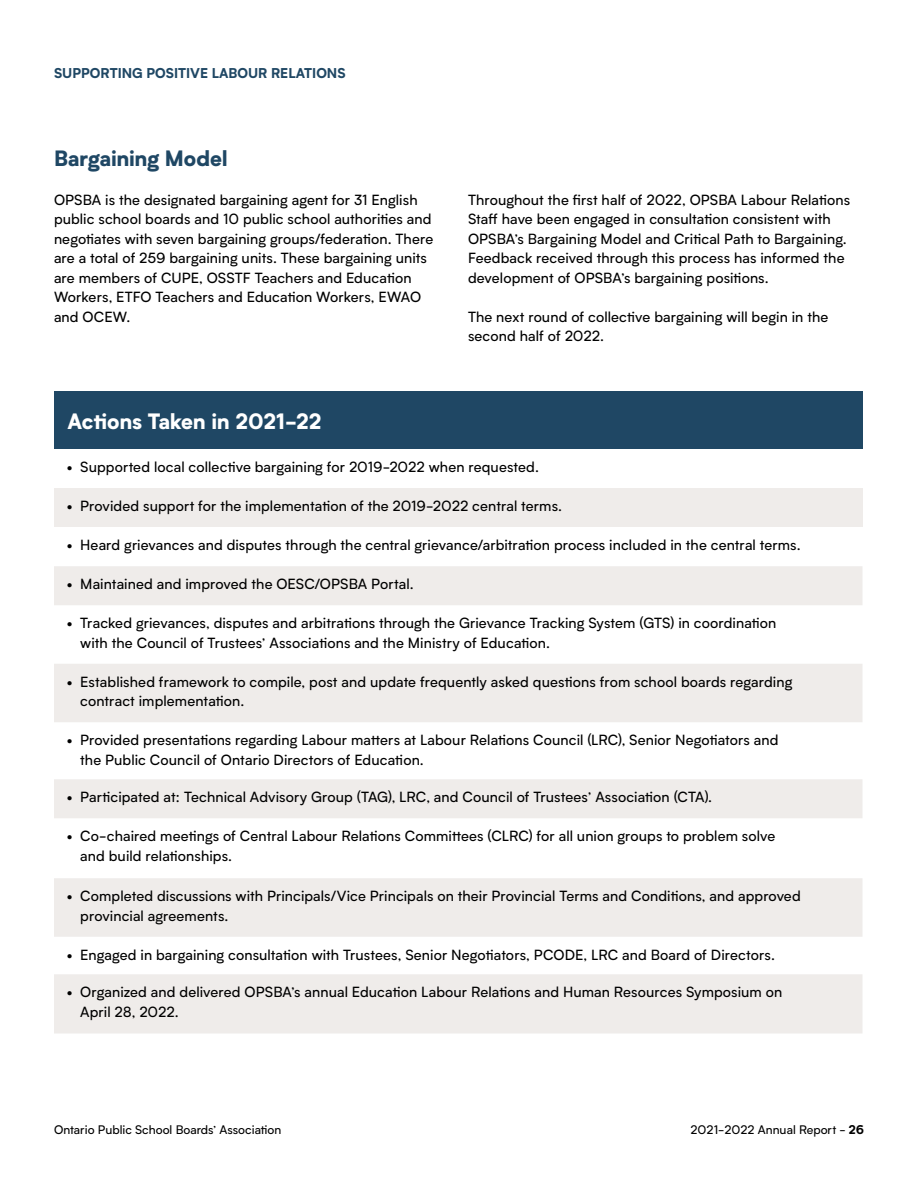
<style>
.page{position:relative;width:918px;height:1188px;background:#fff}
.page>*{position:absolute;margin:0;border:0;box-sizing:border-box;transform-origin:0 0}
.Subhead{font:900 21px "Biotif";letter-spacing:-.015em;color:#fff}
.Subhead-2{font:900 21px "Biotif";color:#1f4764}
.Body_Copy{font:14.25px/19.5px "Biotif";letter-spacing:.005em;color:#000}
.Section_head_-_inter{font:800 13.5px "Biotif";color:#1f4764}
.t1{font:12px "Biotif";color:#000}
.s1{font-weight:800}
</style>
<div class="page">
<div style="left:54px;top:391px;width:808px;height:58px;background:#1f4764"></div>
<div style="left:54px;top:488px;width:808px;height:39px;background:#efecea"></div>
<svg style="left:54px;top:566px;width:808px;height:468px;fill:#efecea"></svg>
<p class="Section_head_-_inter" style="left:54px;top:63px;width:293px">SUPPORTING POSITIVE LABOUR RELATIONS</p>
<p class="Subhead-2" style="left:54px;top:142px;width:175px">Bargaining Model</p>
<p class="Body_Copy" style="left:54px;top:189px;width:381px">OPSBA is the designated bargaining agent for 31 English public school boards and 10 public school authorities and negotiates with seven bargaining groups/federation. There are a total of 259 bargaining units. These bargaining units are members of CUPE, OSSTF Teachers and Education Workers, ETFO Teachers and Education Workers, EWAO and OCEW.</p>
<p class="Body_Copy" style="left:468px;top:189px;width:384px">Throughout the first half of 2022, OPSBA Labour Relations Staff have been engaged in consultation consistent with OPSBA’s Bargaining Model and Critical Path to Bargaining.<br>Feedback received through this process has informed the development of OPSBA’s bargaining positions.</p>
<p class="Body_Copy" style="left:468px;top:306px;width:362px">The next round of collective bargaining will begin in the second half of 2022.</p>
<p class="Subhead" style="left:68px;top:405px;width:256px">Actions Taken in 2021-22</p>
<p class="Body_Copy" style="left:67px;top:457px;width:474px">• Supported local collective bargaining for 2019-2022 when requested.</p>
<p class="Body_Copy" style="left:67px;top:496px;width:497px">• Provided support for the implementation of the 2019-2022 central terms.</p>
<p class="Body_Copy" style="left:67px;top:535px;width:735px">• Heard grievances and disputes through the central grievance/arbitration process included in the central terms.</p>
<p class="Body_Copy" style="left:67px;top:574px;width:348px">• Maintained and improved the OESC/OPSBA Portal.</p>
<p class="Body_Copy" style="left:80px;top:613px;width:698px;text-indent:-14px">• Tracked grievances, disputes and arbitrations through the Grievance Tracking System (GTS) in coordination with the Council of Trustees’ Associations and the Ministry of Education.</p>
<p class="Body_Copy" style="left:80px;top:671px;width:714px;text-indent:-14px">• Established framework to compile, post and update frequently asked questions from school boards regarding contract implementation.</p>
<p class="Body_Copy" style="left:80px;top:730px;width:700px;text-indent:-14px">• Provided presentations regarding Labour matters at Labour Relations Council (LRC), Senior Negotiators and the Public Council of Ontario Directors of Education.</p>
<p class="Body_Copy" style="left:67px;top:787px;width:647px">• Participated at: Technical Advisory Group (TAG), LRC, and Council of Trustees’ Association (CTA).</p>
<p class="Body_Copy" style="left:80px;top:826px;width:697px;text-indent:-14px">• Co-chaired meetings of Central Labour Relations Committees (CLRC) for all union groups to problem solve and build relationships.</p>
<p class="Body_Copy" style="left:80px;top:886px;width:722px;text-indent:-14px">• Completed discussions with Principals/Vice Principals on their Provincial Terms and Conditions, and approved provincial agreements.</p>
<p class="Body_Copy" style="left:67px;top:944px;width:710px">• Engaged in bargaining consultation with Trustees, Senior Negotiators, PCODE, LRC and Board of Directors.</p>
<p class="Body_Copy" style="left:80px;top:982px;width:704px;text-indent:-14px">• Organized and delivered OPSBA’s annual Education Labour Relations and Human Resources Symposium on<br>April 28, 2022.</p>
<p class="t1" style="left:54px;top:1121px;width:229px">Ontario Public School Boards’ Association</p>
<p class="t1" style="left:691px;top:1121px;width:175px">2021-2022 Annual Report - <span class="s1">26</span></p>
</div>
